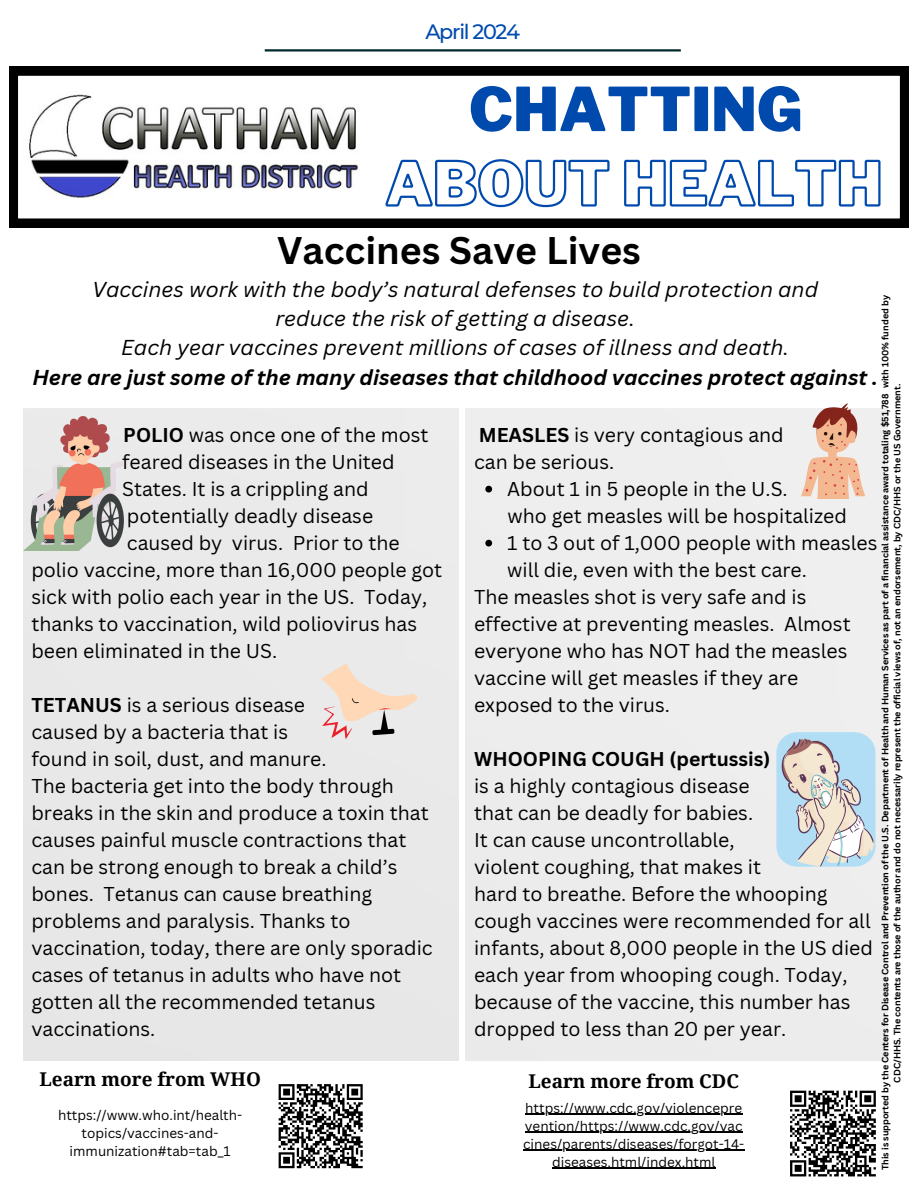
<style>
.page{position:relative;width:918px;height:1188px;background:#fff}
.page>*{position:absolute;margin:0;border:0;box-sizing:border-box;transform-origin:0 0}
.t1{font:900 60px "Libre Franklin";color:#004aad}
.t2{font:700 37.5px "Canva Sans";color:#000}
.t3{font:italic 21px/29.2px "Canva Sans";color:#000;text-align:center}
.t4{font:500 20.7px "Montserrat";letter-spacing:-.065em;color:#004aad}
.t5{font:19.5px/27px "Canva Sans";color:#000}
.t6{font:700 18.9px "Noto Serif";color:#000}
.t7{font:13.5px/18px "Canva Sans";color:#000;text-align:center}
.t8{font:700 9px/12px "Canva Sans";color:#000;text-align:center}
.s1{font-weight:700}
</style>
<div class="page">
<svg style="left:9px;top:67px;width:900px;height:160px"></svg>
<hr style="left:265px;top:49px;width:416px;height:3px;background:#00272b">
<img style="left:24px;top:92px;width:337px;height:109px">
<div style="left:23px;top:409px;width:436px;height:651px;background:#e9e9e9"></div>
<svg style="left:278px;top:1084px;width:85px;height:85px"></svg>
<svg style="left:790px;top:1090px;width:86px;height:87px"></svg>
<svg style="left:321px;top:663px;width:98px;height:76px;background:#eadad0"></svg>
<img style="left:23px;top:417px;width:101px;height:134px">
<svg style="left:801px;top:403px;width:64px;height:96px"></svg>
<svg style="left:485px;top:486px;width:7px;height:7px"></svg>
<svg style="left:485px;top:540px;width:7px;height:7px"></svg>
<div style="left:776px;top:732px;width:99px;height:135px;background:#b1ddf5;border-radius:21px"></div>
<svg style="left:780px;top:738px;width:94px;height:129px"></svg>
<hr style="left:525px;top:1114px;width:217px;height:1px;background:#000">
<hr style="left:525px;top:1132px;width:218px;height:1px;background:#000">
<hr style="left:523px;top:1150px;width:221px;height:1px;background:#000">
<hr style="left:552px;top:1168px;width:164px;height:1px;background:#000">
<svg style="left:384px;top:158px;width:498px;height:51px"></svg>
<p class="t4" style="left:425px;top:19px;width:96px">April 2024</p>
<h4 class="t1" style="left:469px;top:73px;width:335px">CHATTING</h4>
<h4 class="t2" style="left:277px;top:224px;width:365px">Vaccines Save Lives</h4>
<h4 class="t3" style="left:32px;top:274px;width:847px">Vaccines work with the body’s natural defenses to build protection and<br>reduce the risk of getting a disease.<br>Each year vaccines prevent millions of cases of illness and death.<br><span class="s1">Here are just some of the many diseases that childhood vaccines protect against .</span></h4>
<p class="t8" style="left:879px;top:1170px;width:876px;rotate:-90deg">This is supported by the Centers for Disease Control and Prevention of the U.S. Department of Health and Human Services as part of a financial assistance award totaling $51,788 with 100% funded by<br>CDC/HHS. The contents are those of the author and do not necessarily represent the official views of, not an endorsement, by CDC/HHS or the US Government.</p>
<h1 class="t5" style="left:123px;top:421px;width:307px"><span class="s1">POLIO</span> was once one of the most</h1>
<h1 class="t5" style="left:122px;top:448px;width:274px">feared diseases in the United</h1>
<h1 class="t5" style="left:122px;top:475px;width:248px">States. It is a crippling and</h1>
<h1 class="t5" style="left:127px;top:502px;width:248px">potentially deadly disease</h1>
<h1 class="t5" style="left:127px;top:529px;width:274px">caused by virus. Prior to the</h1>
<h1 class="t5" style="left:31px;top:556px;width:412px">polio vaccine, more than 16,000 people got</h1>
<h1 class="t5" style="left:31px;top:583px;width:397px">sick with polio each year in the US. Today,</h1>
<h1 class="t5" style="left:31px;top:610px;width:387px">thanks to vaccination, wild poliovirus has</h1>
<h1 class="t5" style="left:31px;top:637px;width:247px">been eliminated in the US.</h1>
<h2 class="t5" style="left:31px;top:691px;width:403px"><span class="s1">TETANUS</span> is a serious disease<br>caused by a bacteria that is<br>found in soil, dust, and manure.<br>The bacteria get into the body through breaks in the skin and produce a toxin that causes painful muscle contractions that can be strong enough to break a child’s bones. Tetanus can cause breathing problems and paralysis. Thanks to vaccination, today, there are only sporadic cases of tetanus in adults who have not gotten all the recommended tetanus vaccinations.</h2>
<p class="t5" style="left:474px;top:421px;width:311px"><span class="s1">MEASLES</span> is very contagious and can be serious.</p>
<p class="t5" style="left:507px;top:475px;width:282px">About 1 in 5 people in the U.S.</p>
<p class="t5" style="left:508px;top:502px;width:341px">who get measles will be hospitalized</p>
<p class="t5" style="left:507px;top:529px;width:372px">1 to 3 out of 1,000 people with measles will die, even with the best care.</p>
<h4 class="t5" style="left:474px;top:583px;width:378px">The measles shot is very safe and is effective at preventing measles. Almost everyone who has NOT had the measles vaccine will get measles if they are exposed to the virus.</h4>
<h4 class="t5" style="left:474px;top:745px;width:400px"><span class="s1">WHOOPING COUGH (pertussis)<br></span>is a highly contagious disease<br>that can be deadly for babies.<br>It can cause uncontrollable,<br>violent coughing, that makes it<br>hard to breathe. Before the whooping cough vaccines were recommended for all infants, about 8,000 people in the US died each year from whooping cough. Today, because of the vaccine, this number has dropped to less than 20 per year.</h4>
<h3 class="t6" style="left:39px;top:1066px;width:223px">Learn more from WHO</h3>
<h3 class="t6" style="left:528px;top:1068px;width:212px">Learn more from CDC</h3>
<p class="t7" style="left:525px;top:1098px;width:219px">https://www.cdc.gov/violencepre</p>
<p class="t7" style="left:525px;top:1116px;width:219px">vention/https://www.cdc.gov/vac</p>
<h4 class="t7" style="left:523px;top:1134px;width:223px">cines/parents/diseases/forgot-14- diseases.html/index.html</h4>
<p class="t7" style="left:58px;top:1106px;width:186px">https://www.who.int/health&shy;topics/vaccines-and&shy;immunization#tab=tab_1</p>
</div>
